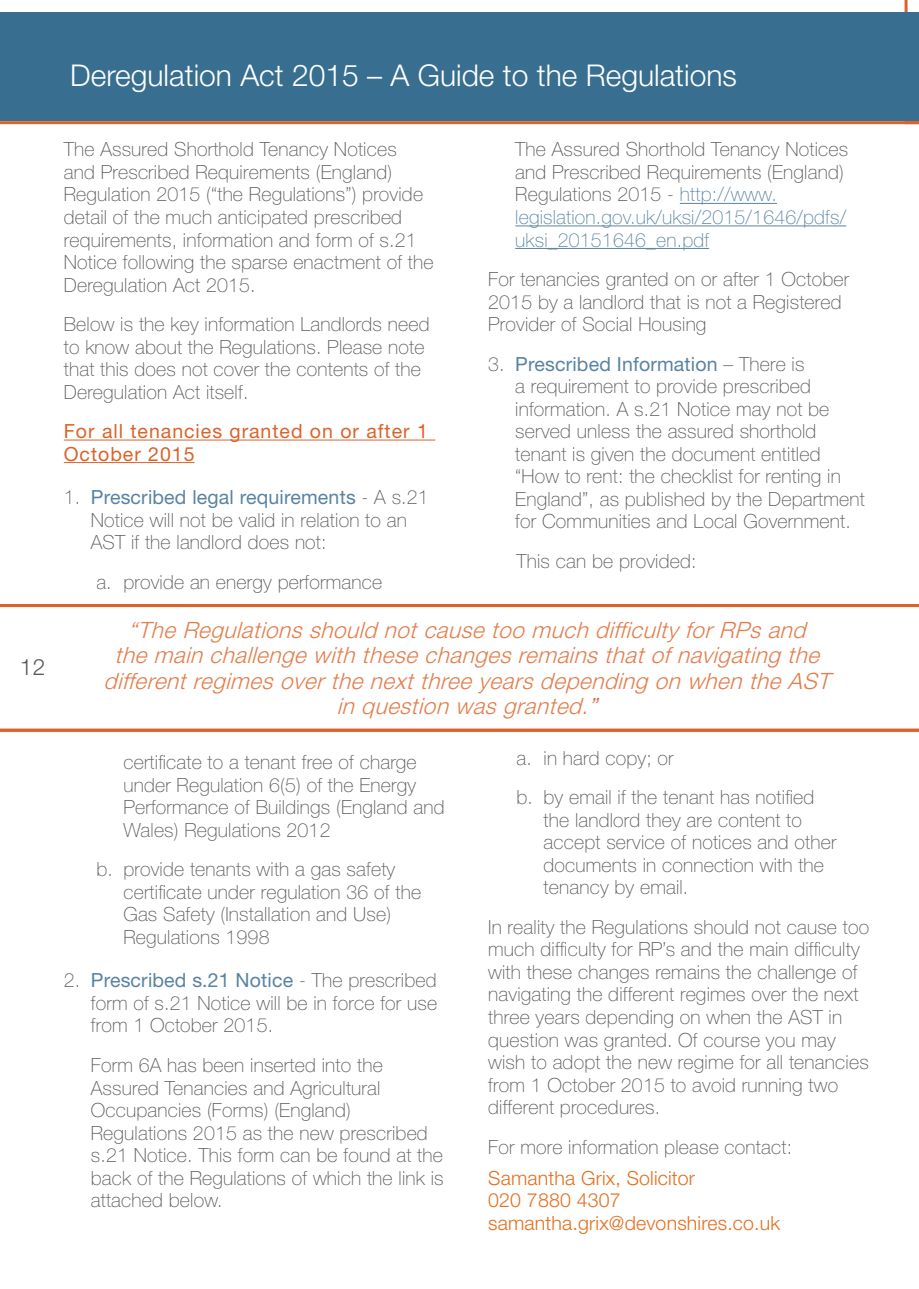
<style>
.page{position:relative;width:919px;height:1289px;background:#fff}
.page>*{position:absolute;margin:0;border:0;box-sizing:border-box;transform-origin:0 0}
.t1{font:300 30px "Helvetica Neue LT Std";color:#fff}
.t2{font:italic 300 22.5px/25.5px "Helvetica Neue LT Std";color:#e37e4d;text-align:center}
.t3{font:300 22.5px "Helvetica Neue LT Std";color:#57585a}
.t4{font:100 19.5px/22.5px "Helvetica Neue LT Std";letter-spacing:.01em;color:#57585a}
.t5{font:300 19.5px/22.5px "Helvetica Neue LT Std";letter-spacing:.01em;color:#e4701e}
.t6{font:19.5px/22.5px "Helvetica Neue LT Std";letter-spacing:.05em;color:#db632b}
.s1{font-weight:400;color:#5983a2}
.s2{color:#5983a2}
.s3{color:#db632b}
</style>
<div class="page">
<svg style="left:0;top:0;width:918px;height:124px"></svg>
<svg style="left:0;top:604px;width:918px;height:127px"></svg>
<div style="left:0;top:13px;width:918px;height:108px;background:#386e8f"></div>
<hr style="left:64px;top:439px;width:371px;height:1px;background:#db632b">
<hr style="left:64px;top:462px;width:130px;height:1px;background:#db632b">
<hr style="left:679px;top:203px;width:97px;height:1px;background:#5983a2">
<hr style="left:515px;top:225px;width:331px;height:1px;background:#5983a2">
<hr style="left:515px;top:248px;width:194px;height:1px;background:#5983a2">
<h1 class="t1" style="left:70px;top:57px;width:668px">Deregulation Act 2015 – A Guide to the Regulations</h1>
<p class="t3" style="left:20px;top:653px;width:27px">12</p>
<p class="t4" style="left:64px;top:138px;width:371px">The Assured Shorthold Tenancy Notices<br>and Prescribed Requirements (England)<br>Regulation 2015 (“the Regulations”) provide detail of the much anticipated prescribed requirements, information and form of s.21<br>Notice following the sparse enactment of the Deregulation Act 2015.</p>
<p class="t4" style="left:64px;top:313px;width:367px">Below is the key information Landlords need to know about the Regulations. Please note that this does not cover the contents of the Deregulation Act itself.</p>
<p class="t6" style="left:64px;top:419px;width:365px">For all tenancies granted on or after 1<br>October 2015</p>
<p class="t4" style="left:91px;top:486px;width:339px;text-indent:-27px">1. <span class="s1">Prescribed legal requirements</span> - A s.21<br>Notice will not be valid in relation to an<br>AST if the landlord does not:</p>
<p class="t4" style="left:96px;top:570px;width:287px">a. provide an energy performance</p>
<p class="t4" style="left:515px;top:138px;width:334px">The Assured Shorthold Tenancy Notices and Prescribed Requirements (England)<br>Regulations 2015 - <span class="s2">http://www. legislation.gov.uk/uksi/2015/1646/pdfs/ uksi_20151646_en.pdf</span></p>
<p class="t4" style="left:488px;top:268px;width:362px">For tenancies granted on or after 1 October<br>2015 by a landlord that is not a Registered<br>Provider of Social Housing</p>
<p class="t4" style="left:515px;top:352px;width:351px;text-indent:-27px">3. <span class="s1">Prescribed Information</span> – There is<br>a requirement to provide prescribed information. A s.21 Notice may not be served unless the assured shorthold tenant is given the document entitled “How to rent: the checklist for renting in England”, as published by the Department for Communities and Local Government.</p>
<p class="t4" style="left:516px;top:549px;width:181px">This can be provided:</p>
<p class="t2" style="left:104px;top:616px;width:734px">“The Regulationsshould notcause too much difficulty forRPsand<br>the main challenge with these changesremainsthatofnavigating the differentregimesoverthe nextthree yearsdepending on when the AST in question wasgranted.<span class="s3">”</span></p>
<p class="t4" style="left:123px;top:750px;width:323px">certificate to a tenant free of charge under Regulation 6(5) of the Energy Performance of Buildings (England and Wales) Regulations 2012</p>
<p class="t4" style="left:123px;top:857px;width:299px;text-indent:-27px">b. provide tenants with a gas safety certificate under regulation 36 of the<br>Gas Safety (Installation and Use)<br>Regulations 1998</p>
<p class="t4" style="left:91px;top:969px;width:348px;text-align:justify;text-indent:-27px">2. <span class="s1">Prescribed s.21 Notice</span> - The prescribed form of s.21 Notice will be in force for use from 1 October 2015.</p>
<p class="t4" style="left:91px;top:1053px;width:354px">Form 6A has been inserted into the Assured Tenancies and Agricultural Occupancies (Forms) (England)<br>Regulations 2015 as the new prescribed s.21 Notice. This form can be found at the back of the Regulations of which the link is attached below.</p>
<p class="t4" style="left:516px;top:738px;width:299px;line-height:39.5px">a. in hard copy; or<br>b. by email if the tenant has notified</p>
<p class="t4" style="left:543px;top:808px;width:294px">the landlord they are content to accept service of notices and other documents in connection with the tenancy by email.</p>
<p class="t4" style="left:488px;top:915px;width:382px">In reality the Regulations should not cause too much difficulty for RP’s and the main difficulty with these changes remains the challenge of navigating the different regimes over the next three years depending on when the AST in question was granted. Of course you may wish to adopt the new regime for all tenancies from 1 October 2015 to avoid running two different procedures.</p>
<p class="t4" style="left:488px;top:1135px;width:305px">For more information please contact:</p>
<p class="t5" style="left:488px;top:1165px;width:293px">Samantha Grix, Solicitor<br>020 7880 4307 samantha.grix@devonshires.co.uk</p>
</div>
